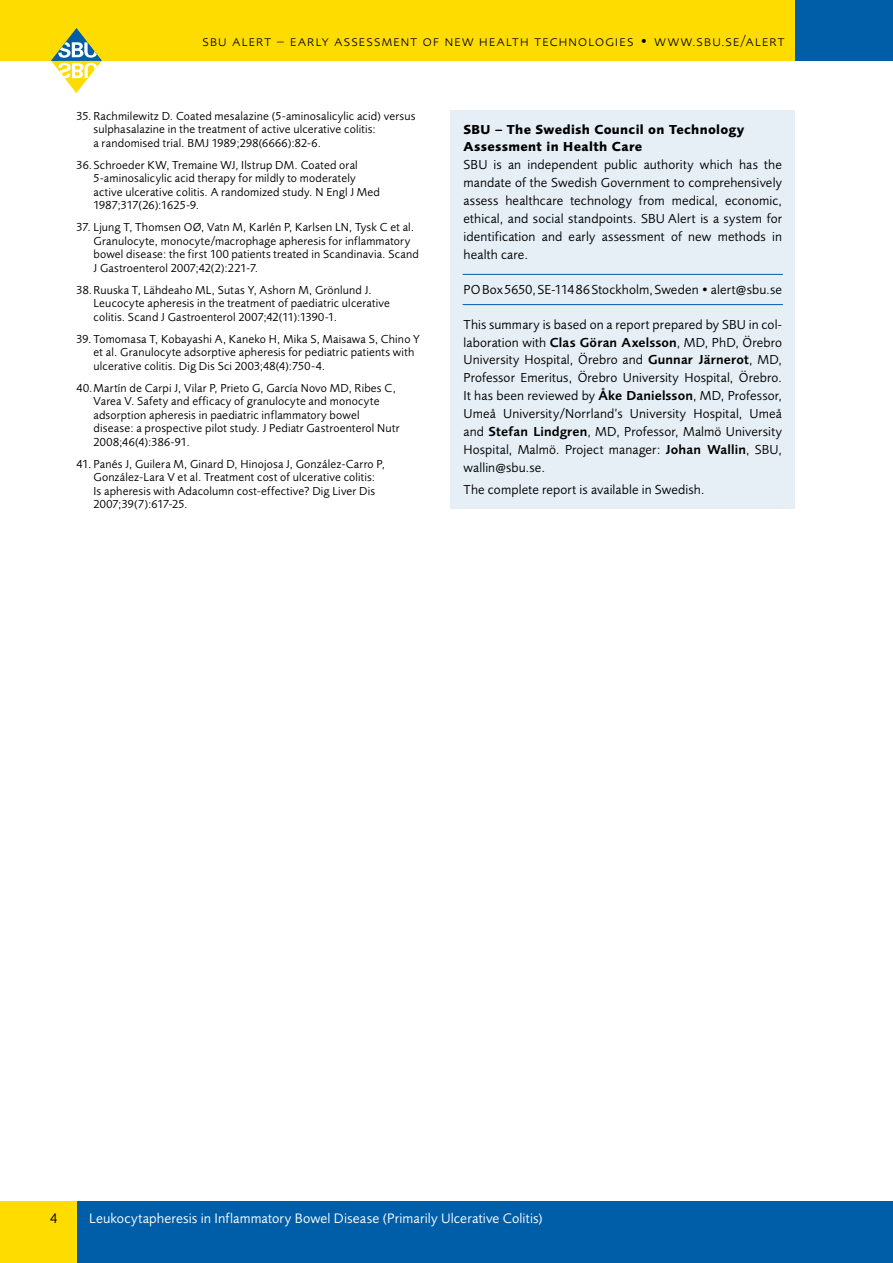
<style>
.page{position:relative;width:893px;height:1263px;background:#fff}
.page>*{position:absolute;margin:0;border:0;box-sizing:border-box;transform-origin:0 0}
.t1{font:300 15px "Foundry Sans Expert";letter-spacing:.06em;color:#000}
.t2{font:14.25px "Foundry Sans";letter-spacing:.01em;color:#fff}
.t3{font:14.25px "Foundry Sans";color:#000}
.Redaktionsruta__text{font:13.5px/17.9px "Foundry Sans";letter-spacing:.01em;color:#000;text-align:justify}
.Redaktionsruta__rubr{font:700 13.5px/17.9px "Foundry Sans";letter-spacing:.025em;color:#000}
.Redaktionsruta__adre{font:13.5px "Foundry Sans";letter-spacing:.01em;color:#000}
.Referenser{font:12px/13.5px "Foundry Sans";letter-spacing:.015em;color:#000}
.s1{font-weight:600}
</style>
<div class="page">
<div style="left:0;top:0;width:893px;height:61px;background:#ffdc00"></div>
<div style="left:795px;top:0;width:98px;height:61px;background:#005ea8"></div>
<svg style="left:51px;top:28px;width:50px;height:65px"></svg>
<div style="left:0;top:1202px;width:893px;height:61px;background:#005ea8"></div>
<div style="left:0;top:1202px;width:77px;height:61px;background:#ffdc00"></div>
<div style="left:451px;top:111px;width:344px;height:398px;background:#e6eff6"></div>
<hr style="left:463px;top:274px;width:320px;height:1px;background:#005ea8">
<hr style="left:463px;top:304px;width:320px;height:1px;background:#005ea8">
<p class="t1" style="left:202px;top:32px;width:584px">sbu alert – early assessment of new health technologies • www.sbu.se/alert</p>
<p class="Referenser" style="left:94px;top:109px;width:323px;text-indent:-17px">35. Rachmilewitz D. Coated mesalazine (5-aminosalicylic acid) versus sulphasalazine in the treatment of active ulcerative colitis:<br>a randomised trial. BMJ 1989;298(6666):82-6.</p>
<p class="Referenser" style="left:94px;top:158px;width:288px;text-indent:-17px">36.Schroeder KW, Tremaine WJ, Ilstrup DM. Coated oral 5-aminosalicylic acid therapy for mildly to moderately active ulcerative colitis. A randomized study. N Engl J Med 1987;317(26):1625-9.</p>
<p class="Referenser" style="left:94px;top:220px;width:327px;text-indent:-17px">37. Ljung T, Thomsen OØ, Vatn M, Karlén P, Karlsen LN, Tysk C et al.<br>Granulocyte, monocyte/macrophage apheresis for inflammatory bowel disease: the first 100 patients treated in Scandinavia. Scand J Gastroenterol 2007;42(2):221-7.</p>
<p class="Referenser" style="left:94px;top:283px;width:298px;text-indent:-17px">38.Ruuska T, Lähdeaho ML, Sutas Y, Ashorn M, Grönlund J.<br>Leucocyte apheresis in the treatment of paediatric ulcerative colitis. Scand J Gastroenterol 2007;42(11):1390-1.</p>
<p class="Referenser" style="left:94px;top:332px;width:328px;text-indent:-17px">39. Tomomasa T, Kobayashi A, Kaneko H, Mika S, Maisawa S, Chino Y et al. Granulocyte adsorptive apheresis for pediatric patients with ulcerative colitis. Dig Dis Sci 2003;48(4):750-4.</p>
<p class="Referenser" style="left:94px;top:381px;width:307px;text-indent:-17px">40.Martín de Carpi J, Vilar P, Prieto G, García Novo MD, Ribes C, Varea V. Safety and efficacy of granulocyte and monocyte adsorption apheresis in paediatric inflammatory bowel disease: a prospective pilot study. J Pediatr Gastroenterol Nutr 2008;46(4):386-91.</p>
<p class="Referenser" style="left:94px;top:457px;width:293px;text-indent:-17px">41. Panés J, Guilera M, Ginard D, Hinojosa J, González-Carro P, González-Lara V et al. Treatment cost of ulcerative colitis:<br>Is apheresis with Adacolumn cost-effective? Dig Liver Dis 2007;39(7):617-25.</p>
<p class="Redaktionsruta__rubr" style="left:463px;top:120px;width:282px">SBU – The Swedish Council on Technology<br>Assessment in Health Care</p>
<p class="Redaktionsruta__text" style="left:463px;top:156px;width:320px">SBU is an independent public authority which has the mandate of the Swedish Government to comprehensively assess healthcare technology from medical, economic, ethical, and social standpoints. SBU Alert is a system for identification and early assessment of new methods in health care.</p>
<p class="Redaktionsruta__adre" style="left:463px;top:281px;width:320px">POBox5650,SE-11486Stockholm,Sweden•alert@sbu.se</p>
<p class="Redaktionsruta__text" style="left:463px;top:315px;width:320px">This summary is based on a report prepared by SBU in col&shy;laboration with <span class="s1">Clas Göran Axelsson</span>, MD, PhD, Örebro University Hospital, Örebro and <span class="s1">Gunnar Järnerot</span>, MD, Professor Emeritus, Örebro University Hospital, Örebro.<br>It has been reviewed by <span class="s1">Åke Danielsson</span>, MD, Professor, Umeå University/Norrland’s University Hospital, Umeå and <span class="s1">Stefan Lindgren</span>, MD, Professor, Malmö University Hospital, Malmö. Project manager: <span class="s1">Johan Wallin</span>, SBU, wallin@sbu.se.</p>
<p class="Redaktionsruta__text" style="left:463px;top:480px;width:243px">The complete report is available in Swedish.</p>
<p class="t3" style="left:50px;top:1210px;width:9px">4</p>
<p class="t2" style="left:89px;top:1210px;width:455px">Leukocytapheresis in Inflammatory Bowel Disease (Primarily Ulcerative Colitis)</p>
</div>
